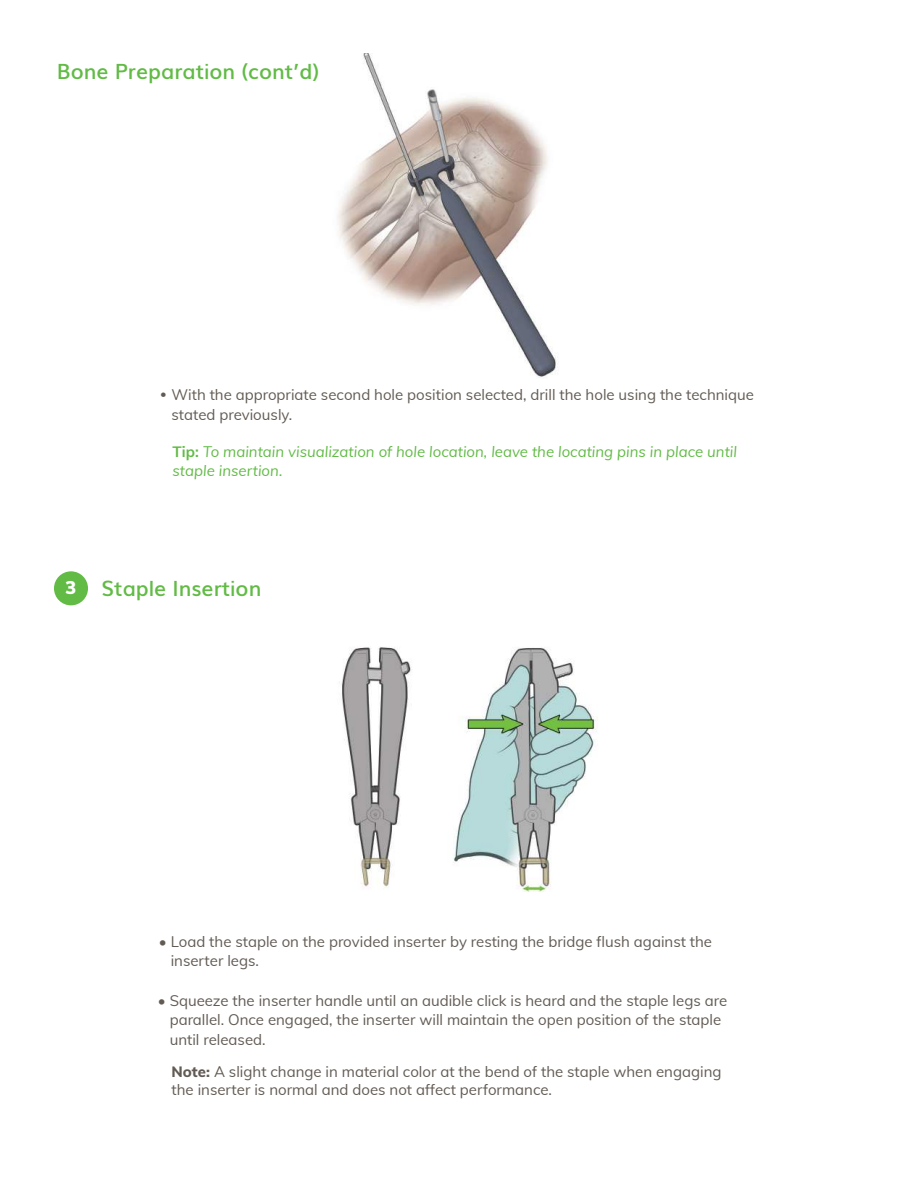
<style>
.page{position:relative;width:918px;height:1188px;background:#fff}
.page>*{position:absolute;margin:0;border:0;box-sizing:border-box;transform-origin:0 0}
.t1{font:600 21px "Muli";color:#61bb45}
.t2{font:15px/19.5px "Muli";color:#625b54}
.t3{font:italic 15px/19.5px "Muli";color:#61bb45}
.s1{font-weight:200}
.s2{font-weight:700;font-style:normal}
.s3{font-weight:900;font-size:18px;color:#fff}
.s4{font-weight:800}
</style>
<div class="page">
<img style="left:337px;top:54px;width:219px;height:324px">
<div style="left:54px;top:571px;width:34px;height:34px;background:#61bb45;border-radius:50%"></div>
<img style="left:342px;top:647px;width:256px;height:244px">
<h1 class="t1" style="left:57px;top:63px;width:264px">Bone Preparation (cont’d)</h1>
<p class="t2" style="left:172px;top:384px;width:584px;text-indent:-12px"><span class="s1">•</span> With the appropriate second hole position selected, drill the hole using the technique stated previously.</p>
<p class="t3" style="left:173px;top:441px;width:566px"><span class="s2">Tip:</span> To maintain visualization of hole location, leave the locating pins in place until staple insertion.</p>
<h1 class="t1" style="left:66px;top:581px;width:197px"><span class="s3">3</span> Staple Insertion</h1>
<p class="t2" style="left:171px;top:931px;width:543px;text-indent:-12px">• Load the staple on the provided inserter by resting the bridge 昀氀ush against the inserter legs.</p>
<p class="t2" style="left:170px;top:990px;width:559px;text-indent:-12px">• Squeeze the inserter handle until an audible click is heard and the staple legs are parallel. Once engaged, the inserter will maintain the open position of the staple until released.</p>
<p class="t2" style="left:172px;top:1062px;width:551px;line-height:18px"><span class="s4">Note:</span> A slight change in material color at the bend of the staple when engaging the inserter is normal and does not affect performance.</p>
</div>
